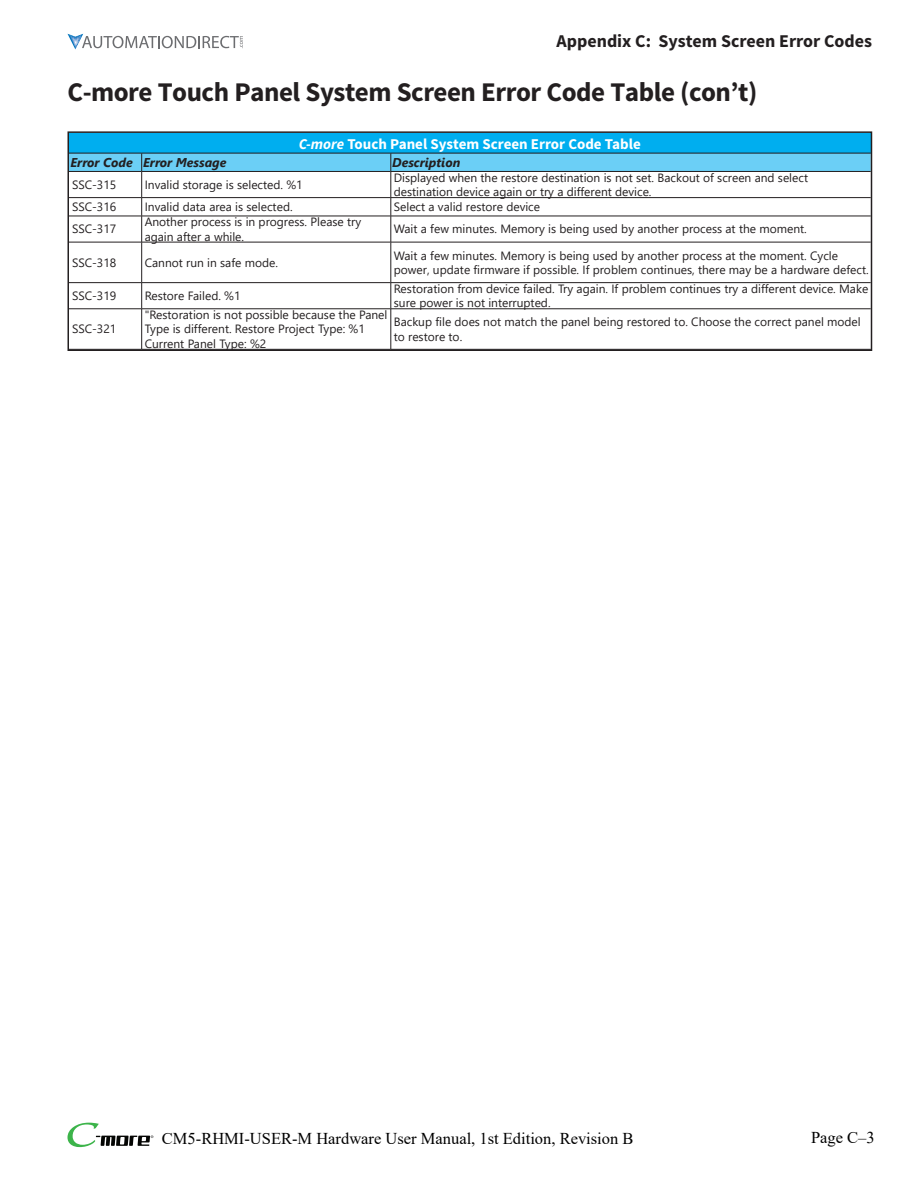
<style>
.page{position:relative;width:918px;height:1188px;background:#fff}
.page>*{position:absolute;margin:0;border:0;box-sizing:border-box;transform-origin:0 0}
.Head__Exclude_from_T{font:700 27px "Source Sans Pro";letter-spacing:-.02em;color:#231f20}
.t1{font:700 18px "Source Sans Pro";color:#231f20}
.t2{font:16.5px "Times New Roman";color:#000}
.T_Title{font:700 15px "Source Sans Pro";color:#fff}
.T_Subhead__left{font:italic 700 12.75px "Segoe UI";color:#231f20}
.T_Body__left{font:12px/14.4px "Segoe UI";color:#231f20}
.s1{font-style:italic}
</style>
<div class="page">
<svg style="left:68px;top:1123px;width:86px;height:24px"></svg>
<svg style="left:68px;top:34px;width:175px;height:15px"></svg>
<div style="left:69px;top:133px;width:802px;height:20px;background:#00aeef"></div>
<svg style="left:71px;top:243px;width:798px;height:105px"></svg>
<hr style="left:69px;top:242px;width:73px;height:1px;background:#231f20">
<hr style="left:142px;top:242px;width:249px;height:1px;background:#231f20">
<hr style="left:141px;top:242px;width:1px;height:40px;background:#231f20">
<hr style="left:391px;top:242px;width:480px;height:1px;background:#231f20">
<hr style="left:391px;top:242px;width:1px;height:40px;background:#231f20">
<hr style="left:69px;top:282px;width:73px;height:1px;background:#231f20">
<hr style="left:142px;top:282px;width:249px;height:1px;background:#231f20">
<svg style="left:141px;top:283px;width:1px;height:26px"></svg>
<hr style="left:391px;top:282px;width:480px;height:1px;background:#231f20">
<svg style="left:391px;top:283px;width:1px;height:26px"></svg>
<hr style="left:69px;top:309px;width:73px;height:1px;background:#231f20">
<hr style="left:142px;top:309px;width:249px;height:1px;background:#231f20">
<hr style="left:141px;top:309px;width:1px;height:40px;background:#231f20">
<hr style="left:391px;top:309px;width:480px;height:1px;background:#231f20">
<hr style="left:391px;top:309px;width:1px;height:40px;background:#231f20">
<svg style="left:71px;top:153px;width:798px;height:89px"></svg>
<div style="left:68px;top:131px;width:804px;height:220px;border:2px solid #231f20"></div>
<h2 class="t1" style="left:556px;top:30px;width:317px">Appendix C: System Screen Error Codes</h2>
<p class="Head__Exclude_from_T" style="left:68px;top:75px;width:691px">C-more Touch Panel System Screen Error Code Table (con’t)</p>
<p class="T_Title" style="left:299px;top:134px;width:344px"><span class="s1">C-more</span> Touch Panel System Screen Error Code Table</p>
<p class="T_Subhead__left" style="left:70px;top:150px;width:64px">Error Code</p>
<p class="T_Subhead__left" style="left:143px;top:150px;width:85px">Error Message</p>
<p class="T_Subhead__left" style="left:392px;top:150px;width:70px">Description</p>
<p class="T_Body__left" style="left:72px;top:176px;width:46px">SSC-315</p>
<p class="T_Body__left" style="left:145px;top:176px;width:160px">Invalid storage is selected. %1</p>
<p class="T_Body__left" style="left:394px;top:169px;width:416px">Displayed when the restore destination is not set. Backout of screen and select destination device again or try a different device.</p>
<p class="T_Body__left" style="left:72px;top:199px;width:46px">SSC-316</p>
<p class="T_Body__left" style="left:145px;top:199px;width:149px">Invalid data area is selected.</p>
<p class="T_Body__left" style="left:394px;top:199px;width:148px">Select a valid restore device</p>
<p class="T_Body__left" style="left:72px;top:221px;width:46px">SSC-317</p>
<p class="T_Body__left" style="left:145px;top:214px;width:218px">Another process is in progress. Please try again after a while.</p>
<p class="T_Body__left" style="left:394px;top:221px;width:415px">Wait a few minutes. Memory is being used by another process at the moment.</p>
<p class="T_Body__left" style="left:72px;top:254px;width:46px">SSC-318</p>
<p class="T_Body__left" style="left:145px;top:254px;width:135px">Cannot run in safe mode.</p>
<p class="T_Body__left" style="left:394px;top:247px;width:476px">Wait a few minutes. Memory is being used by another process at the moment. Cycle power, update firmware if possible. If problem continues, there may be a hardware defect.</p>
<p class="T_Body__left" style="left:72px;top:288px;width:46px">SSC-319</p>
<p class="T_Body__left" style="left:145px;top:288px;width:97px">Restore Failed. %1</p>
<p class="T_Body__left" style="left:394px;top:280px;width:476px">Restoration from device failed. Try again. If problem continues try a different device. Make sure power is not interrupted.</p>
<p class="T_Body__left" style="left:72px;top:321px;width:46px">SSC-321</p>
<p class="T_Body__left" style="left:145px;top:306px;width:244px">"Restoration is not possible because the Panel<br>Type is different. Restore Project Type: %1<br>Current Panel Type: %2</p>
<p class="T_Body__left" style="left:394px;top:314px;width:468px">Backup file does not match the panel being restored to. Choose the correct panel model to restore to.</p>
<h3 class="t2" style="left:162px;top:1127px;width:473px">CM5-RHMI-USER-M Hardware User Manual, 1st Edition, Revision B</h3>
<h3 class="t2" style="left:811px;top:1126px;width:65px">Page C–3</h3>
</div>
